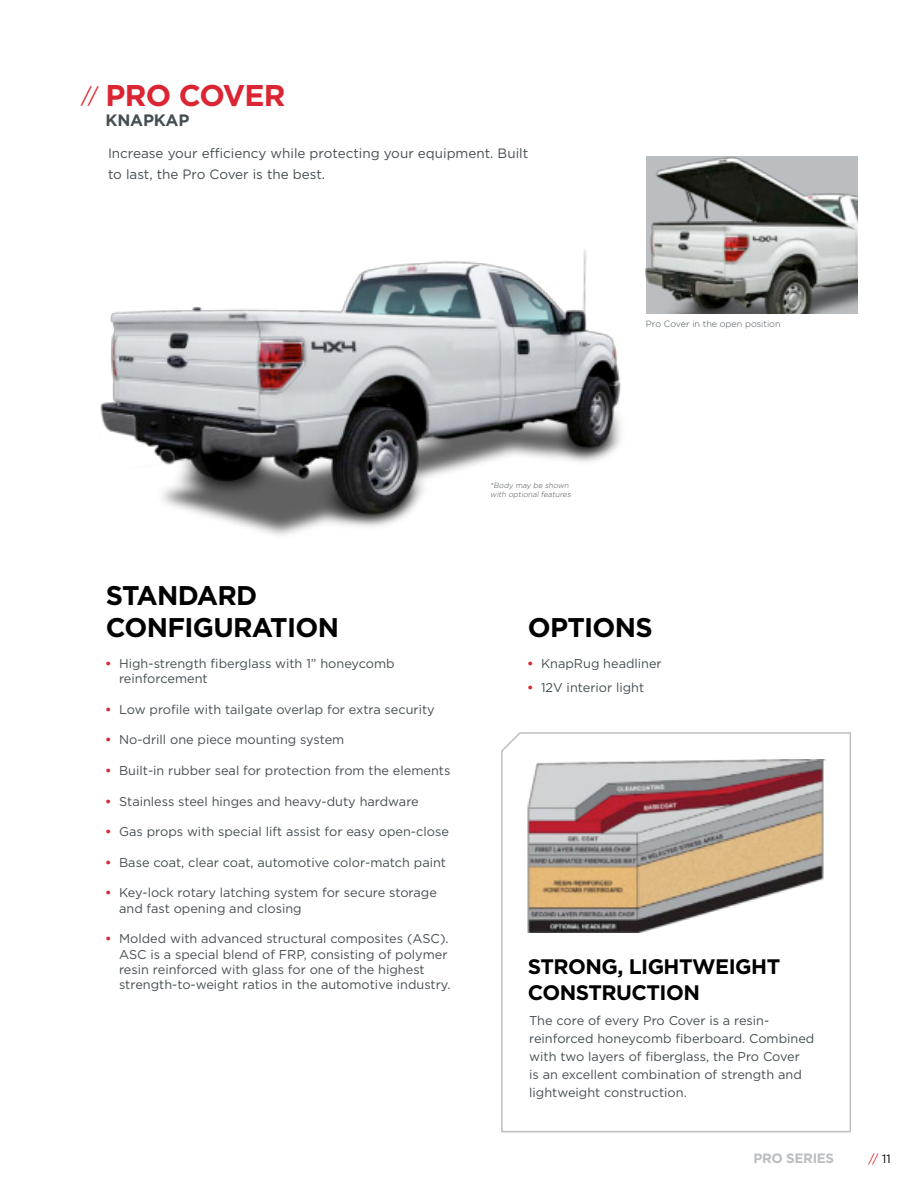
<style>
.page{position:relative;width:918px;height:1188px;background:#fff}
.page>*{position:absolute;margin:0;border:0;box-sizing:border-box;transform-origin:0 0}
.t1{font:700 30px "Gotham";letter-spacing:-.025em;color:#db2532}
.t2{font:700 27px/32.4px "Gotham";letter-spacing:-.025em;color:#000}
.t3{font:700 21px/25.2px "Gotham";letter-spacing:-.025em;color:#000}
.t4{font:21px "Gotham";color:#db2532}
.t5{font:700 16.5px "Gotham";letter-spacing:-.01em;color:#464e52}
.t6{font:13.5px/21px "Gotham";color:#464e52}
.t7{font:700 13.5px "Gotham";letter-spacing:-.025em;color:#bbbec0}
.t8{font:12.75px/15.3px "Gotham";color:#464e52}
.t9{font:12px "Gotham";color:#db2532}
.t10{font:300 9px "Gotham";color:#464e52}
.t11{font:italic 300 7.5px/9px "Gotham";color:#464e52}
.s1{font-weight:700;color:#db2532}
.s2{color:#000}
</style>
<div class="page">
<svg style="left:501px;top:732px;width:350px;height:401px"></svg>
<img style="left:100px;top:250px;width:521px;height:285px">
<img style="left:646px;top:156px;width:212px;height:158px">
<img style="left:512px;top:760px;width:327px;height:173px">
<h1 class="t1" style="left:105px;top:82px;width:182px">PRO COVER</h1>
<p class="t5" style="left:105px;top:113px;width:85px">KNAPKAP</p>
<h3 class="t4" style="left:81px;top:86px;width:19px">//</h3>
<p class="t6" style="left:108px;top:143px;width:422px">Increase your efficiency while protecting your equipment. Built to last, the Pro Cover is the best.</p>
<p class="t10" style="left:646px;top:320px;width:136px">Pro Cover in the open position</p>
<h2 class="t2" style="left:106px;top:581px;width:235px">STANDARD<br>CONFIGURATION</h2>
<p class="t8" style="left:119px;top:656px;width:277px;text-indent:-14px"><span class="s1">•</span> High-strength fiberglass with 1” honeycomb reinforcement</p>
<p class="t8" style="left:105px;top:702px;width:331px"><span class="s1">•</span> Low profile with tailgate overlap for extra security</p>
<p class="t8" style="left:105px;top:733px;width:241px"><span class="s1">•</span> No-drill one piece mounting system</p>
<p class="t8" style="left:105px;top:764px;width:347px"><span class="s1">•</span> Built-in rubber seal for protection from the elements</p>
<p class="t8" style="left:105px;top:794px;width:315px"><span class="s1">•</span> Stainless steel hinges and heavy-duty hardware</p>
<p class="t8" style="left:105px;top:825px;width:345px"><span class="s1">•</span> Gas props with special lift assist for easy open-close</p>
<p class="t8" style="left:105px;top:855px;width:342px"><span class="s1">•</span> Base coat, clear coat, automotive color-match paint</p>
<p class="t8" style="left:119px;top:886px;width:319px;text-indent:-14px"><span class="s1">•</span> Key-lock rotary latching system for secure storage and fast opening and closing</p>
<p class="t8" style="left:119px;top:932px;width:333px;text-indent:-14px"><span class="s1">•</span> Molded with advanced structural composites (ASC).<br>ASC is a special blend of FRP, consisting of polymer resin reinforced with glass for one of the highest strength-to-weight ratios in the automotive industry.</p>
<p class="t11" style="left:490px;top:481px;width:83px">*Body may be shown with optional features</p>
<h2 class="t2" style="left:528px;top:612px;width:127px">OPTIONS</h2>
<p class="t8" style="left:527px;top:656px;width:136px"><span class="s1">•</span> KnapRug headliner</p>
<p class="t8" style="left:527px;top:680px;width:119px"><span class="s1">•</span> 12V interior light</p>
<h3 class="t3" style="left:528px;top:956px;width:254px">STRONG, LIGHTWEIGHT<br>CONSTRUCTION</h3>
<p class="t8" style="left:529px;top:1013px;width:287px;line-height:18px">The core of every Pro Cover is a resin&shy;reinforced honeycomb fiberboard. Combined with two layers of fiberglass, the Pro Cover<br>is an excellent combination of strength and lightweight construction.</p>
<p class="t7" style="left:753px;top:1152px;width:82px">PRO SERIES</p>
<p class="t9" style="left:868px;top:1153px;width:24px">// <span class="s2">11</span></p>
</div>
